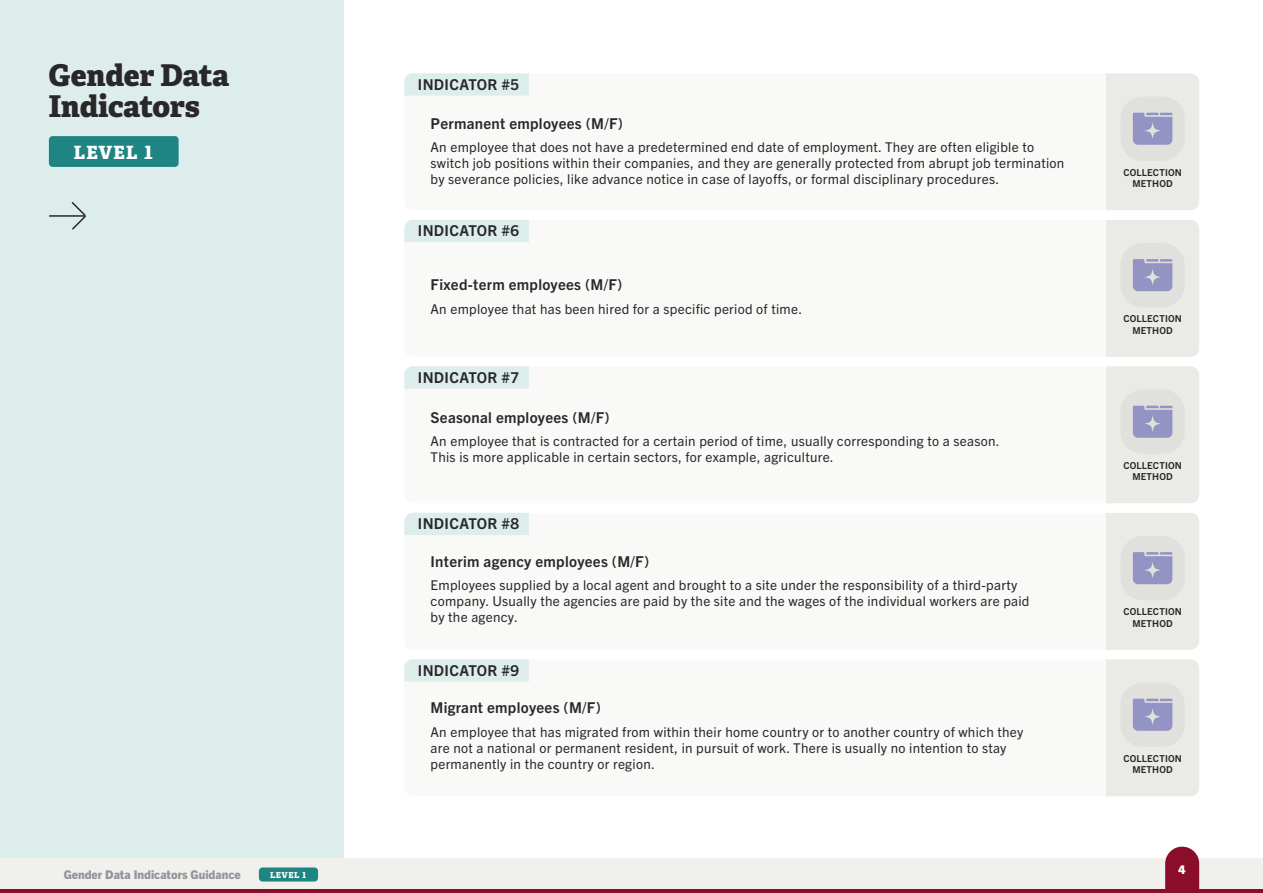
<style>
.page{position:relative;width:1263px;height:893px;background:#fff}
.page>*{position:absolute;margin:0;border:0;box-sizing:border-box;transform-origin:0 0}
.t1{font:800 30px/30.2px "Adelle";letter-spacing:-.01em;color:#292829}
.t2{font:800 18.3px "Adelle";letter-spacing:.06em;color:#fff}
.t3{font:700 15px "Trade Gothic Next LT Pro";letter-spacing:.02em;color:#292829}
.t4{font:13.5px/16.2px "Trade Gothic Next LT Pro";letter-spacing:.02em;color:#292829}
.t5{font:800 12px "Trade Gothic Next LT Pro";color:#939598}
.t6{font:800 12px "Trade Gothic Next LT Pro";color:#fff}
.t7{font:700 9.6px/11.6px "Trade Gothic Next LT Pro";letter-spacing:.02em;color:#292829;text-align:center}
.t8{font:800 8.4px "Adelle";letter-spacing:.06em;color:#fff}
</style>
<div class="page">
<div style="left:0;top:0;width:343px;height:893px;background:#ddedec"></div>
<hr style="left:50px;top:215px;width:35px;height:2px;background:#292829">
<svg style="left:70px;top:202px;width:16px;height:28px"></svg>
<div style="left:0;top:859px;width:1263px;height:34px;background:#f0f0ed"></div>
<hr style="left:0;top:890px;width:1263px;height:3px;background:#8a0d29">
<svg style="left:1165px;top:847px;width:34px;height:43px"></svg>
<div style="left:259px;top:867px;width:59px;height:14px;background:#1f8582;border-radius:4px"></div>
<div style="left:404px;top:73px;width:795px;height:137px;background:#f9f9f7;border-radius:9px"></div>
<div style="left:404px;top:220px;width:795px;height:137px;background:#f9f9f7;border-radius:9px"></div>
<div style="left:404px;top:366px;width:795px;height:137px;background:#f9f9f7;border-radius:9px"></div>
<div style="left:404px;top:513px;width:795px;height:137px;background:#f9f9f7;border-radius:9px"></div>
<div style="left:404px;top:659px;width:795px;height:137px;background:#f9f9f7;border-radius:9px"></div>
<svg style="left:404px;top:73px;width:125px;height:23px;background:#deedec"></svg>
<div style="left:404px;top:220px;width:125px;height:22px;background:#ddedec"></div>
<div style="left:404px;top:366px;width:125px;height:22px;background:#ddedec"></div>
<div style="left:404px;top:513px;width:125px;height:22px;background:#ddedec"></div>
<div style="left:404px;top:659px;width:125px;height:22px;background:#ddedec"></div>
<div style="left:49px;top:136px;width:130px;height:31px;background:#1f8582;border-radius:4px"></div>
<svg style="left:1106px;top:74px;width:93px;height:136px;background:#e0e0e1"></svg>
<svg style="left:1106px;top:220px;width:93px;height:137px;background:#e0e0e1"></svg>
<svg style="left:1106px;top:367px;width:93px;height:136px;background:#e0e0e1"></svg>
<svg style="left:1106px;top:513px;width:93px;height:137px;background:#e0e0e1"></svg>
<svg style="left:1106px;top:660px;width:93px;height:136px;background:#e0e0e1"></svg>
<h1 class="t1" style="left:49px;top:61px;width:182px">Gender Data<br>Indicators</h1>
<h2 class="t2" style="left:74px;top:140px;width:81px">LEVEL 1</h2>
<p class="t5" style="left:64px;top:866px;width:178px">Gender Data Indicators Guidance</p>
<p class="t8" style="left:270px;top:869px;width:38px">LEVEL 1</p>
<p class="t3" style="left:418px;top:74px;width:102px">INDICATOR #5</p>
<p class="t3" style="left:431px;top:113px;width:194px">Permanent employees (M/F)</p>
<p class="t4" style="left:431px;top:138px;width:635px">An employee that does not have a predetermined end date of employment. They are often eligible to switch job positions within their companies, and they are generally protected from abrupt job termination by severance policies, like advance notice in case of layoffs, or formal disciplinary procedures.</p>
<p class="t3" style="left:418px;top:220px;width:102px">INDICATOR #6</p>
<p class="t3" style="left:431px;top:274px;width:193px">Fixed-term employees (M/F)</p>
<p class="t4" style="left:431px;top:300px;width:373px">An employee that has been hired for a specific period of time.</p>
<p class="t3" style="left:418px;top:367px;width:102px">INDICATOR #7</p>
<p class="t3" style="left:431px;top:407px;width:181px">Seasonal employees (M/F)</p>
<p class="t4" style="left:431px;top:432px;width:570px">An employee that is contracted for a certain period of time, usually corresponding to a season.<br>This is more applicable in certain sectors, for example, agriculture.</p>
<p class="t3" style="left:418px;top:513px;width:102px">INDICATOR #8</p>
<p class="t3" style="left:431px;top:551px;width:220px">Interim agency employees (M/F)</p>
<p class="t4" style="left:431px;top:576px;width:600px">Employees supplied by a local agent and brought to a site under the responsibility of a third-party company. Usually the agencies are paid by the site and the wages of the individual workers are paid by the agency.</p>
<p class="t3" style="left:418px;top:660px;width:102px">INDICATOR #9</p>
<p class="t3" style="left:431px;top:697px;width:172px">Migrant employees (M/F)</p>
<p class="t4" style="left:431px;top:723px;width:594px">An employee that has migrated from within their home country or to another country of which they are not a national or permanent resident, in pursuit of work. There is usually no intention to stay permanently in the country or region.</p>
<p class="t7" style="left:1123px;top:166px;width:60px">COLLECTION<br>METHOD</p>
<p class="t7" style="left:1123px;top:312px;width:60px">COLLECTION<br>METHOD</p>
<p class="t7" style="left:1123px;top:459px;width:60px">COLLECTION<br>METHOD</p>
<p class="t7" style="left:1123px;top:605px;width:60px">COLLECTION<br>METHOD</p>
<p class="t7" style="left:1123px;top:752px;width:60px">COLLECTION<br>METHOD</p>
<p class="t6" style="left:1178px;top:861px;width:9px">4</p>
</div>
